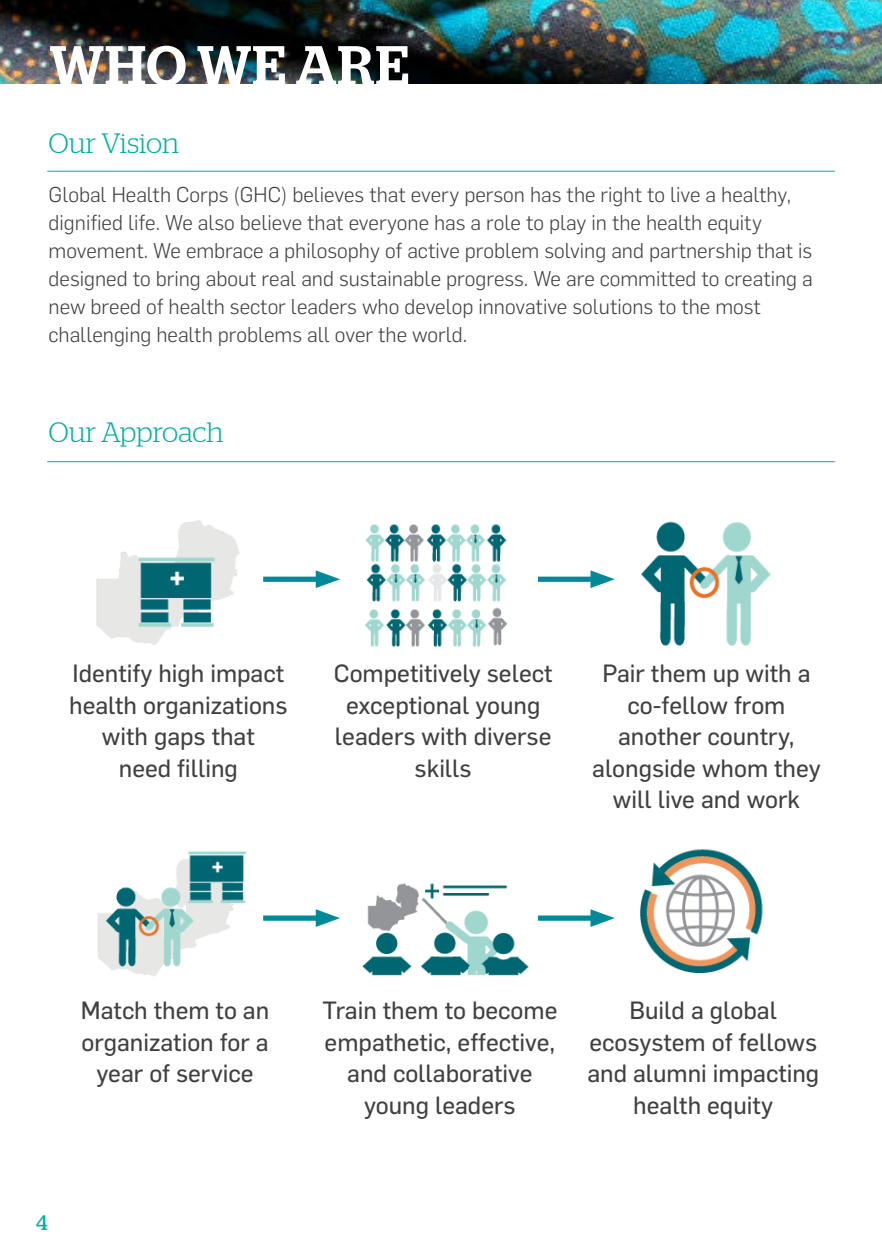
<style>
.page{position:relative;width:882px;height:1260px;background:#fff}
.page>*{position:absolute;margin:0;border:0;box-sizing:border-box;transform-origin:0 0}
.t1{font:500 56px "Stag";letter-spacing:.02em;color:#fff}
.t2{font:300 28px "Stag";letter-spacing:-.005em;color:#00af9d}
.t3{font:24.5px/31.5px "Flama Basic";color:#413f42;text-align:center}
.t4{font:300 21px/28px "Flama";color:#413f42}
.t5{font:21px "Stag";color:#00af9d}
</style>
<div class="page">
<img style="left:640px;top:849px;width:123px;height:124px">
<img style="left:362px;top:883px;width:167px;height:93px">
<img style="left:98px;top:851px;width:149px;height:125px">
<img style="left:640px;top:521px;width:131px;height:125px">
<img style="left:365px;top:524px;width:143px;height:123px">
<img style="left:96px;top:520px;width:143px;height:161px">
<img style="left:0;top:0;width:882px;height:83px">
<div style="left:263px;top:577px;width:62px;height:5px;background:#008998"></div>
<svg style="left:316px;top:570px;width:24px;height:18px"></svg>
<div style="left:263px;top:915px;width:62px;height:6px;background:#008998"></div>
<svg style="left:316px;top:909px;width:24px;height:18px"></svg>
<div style="left:538px;top:577px;width:62px;height:5px;background:#008998"></div>
<svg style="left:591px;top:570px;width:24px;height:18px"></svg>
<div style="left:538px;top:915px;width:62px;height:6px;background:#008998"></div>
<svg style="left:591px;top:909px;width:24px;height:18px"></svg>
<hr style="left:47px;top:171px;width:788px;height:1px;background:#00af9d">
<hr style="left:47px;top:461px;width:788px;height:1px;background:#00af9d">
<p class="t1" style="left:50px;top:33px;width:361px">WHO WE ARE</p>
<p class="t2" style="left:49px;top:127px;width:132px">Our Vision</p>
<p class="t4" style="left:49px;top:180px;width:766px">Global Health Corps (GHC) believes that every person has the right to live a healthy, dignified life. We also believe that everyone has a role to play in the health equity movement. We embrace a philosophy of active problem solving and partnership that is designed to bring about real and sustainable progress. We are committed to creating a new breed of health sector leaders who develop innovative solutions to the most challenging health problems all over the world.</p>
<p class="t2" style="left:49px;top:416px;width:176px">Our Approach</p>
<p class="t3" style="left:69px;top:656px;width:220px">Identify high impact health organizations with gaps that<br>need filling</p>
<p class="t3" style="left:334px;top:656px;width:220px">Competitively select exceptional young leaders with diverse skills</p>
<p class="t3" style="left:592px;top:656px;width:230px">Pair them up with a co-fellow from another country, alongside whom they will live and work</p>
<p class="t3" style="left:81px;top:993px;width:190px">Match them to an organization for a year of service</p>
<p class="t3" style="left:322px;top:993px;width:237px">Train them to become empathetic, effective, and collaborative young leaders</p>
<p class="t3" style="left:587px;top:993px;width:233px">Build a global ecosystem of fellows and alumni impacting health equity</p>
<p class="t5" style="left:36px;top:1210px;width:13px">4</p>
</div>
